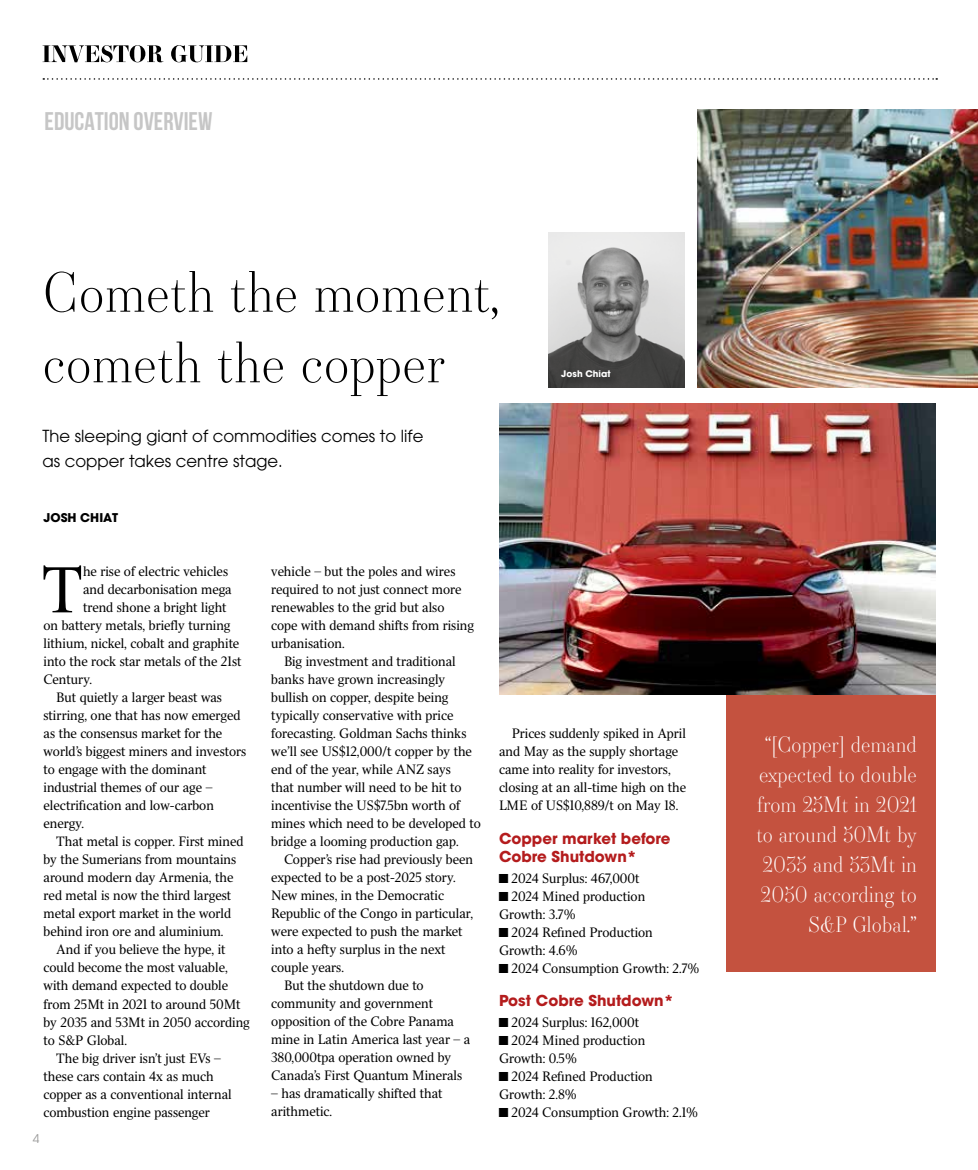
<style>
.page{position:relative;width:978px;height:1170px;background:#fff}
.page>*{position:absolute;margin:0;border:0;box-sizing:border-box;transform-origin:0 0}
.t1{font:64.8px "Times Classic Text";color:#000}
.t2{font:300 54px/70.5px "Essonnes Display";color:#000}
.t3{font:700 25.5px "Bebas Neue";color:#c6c6c6}
.t4{font:300 21px/30px "Essonnes Display";color:#fff;text-align:right}
.t5{font:16.5px/25.5px "Avant Garde LT";color:#000}
.t6{font:700 15px/18px "Avant Garde LT";color:#b41c1d}
.t7{font:13.5px/18px "Times Classic Text";color:#000}
.t8{font:700 12px "Avant Garde LT";color:#000}
.t9{font:12px "Avant Garde LT";color:#9b9b9a}
.t10{font:700 9px "Avant Garde LT";color:#fff}
.s1{font-family:"Alternate Got No 2 D"}
</style>
<div class="page">
<img style="left:549px;top:232px;width:135px;height:156px">
<img style="left:697px;top:110px;width:281px;height:278px">
<div style="left:726px;top:680px;width:209px;height:292px;background:#c4523f"></div>
<div style="left:558px;top:367px;width:64px;height:22px;background:#3f3e3e"></div>
<svg style="left:43px;top:78px;width:894px;height:2px"></svg>
<svg style="left:43px;top:45px;width:204px;height:17px"></svg>
<img style="left:499px;top:403px;width:436px;height:291px">
<h3 class="t3" style="left:45px;top:108px;width:169px">EDUCATION OVERVIEW</h3>
<h2 class="t2" style="left:43px;top:255px;width:459px">Cometh the moment, cometh the copper</h2>
<p class="t5" style="left:43px;top:423px;width:382px">The sleeping giant of commodities comes to life as copper takes centre stage.</p>
<p class="t8" style="left:44px;top:510px;width:76px">JOSH CHIAT</p>
<p class="t10" style="left:561px;top:368px;width:51px">Josh Chiat</p>
<h1 class="t1" style="left:42px;top:551px;width:43px">T</h1>
<p class="t7" style="left:83px;top:562px;width:147px">he rise of electric vehicles</p>
<p class="t7" style="left:83px;top:580px;width:150px">and decarbonisation mega</p>
<p class="t7" style="left:83px;top:598px;width:145px">trend shone a bright light</p>
<p class="t7" style="left:44px;top:616px;width:188px">on battery metals, briefly turning</p>
<p class="t7" style="left:44px;top:634px;width:197px">lithium, nickel, cobalt and graphite</p>
<p class="t7" style="left:44px;top:652px;width:199px">into the rock star metals of the 21st</p>
<p class="t7" style="left:44px;top:670px;width:50px">Century.</p>
<p class="t7" style="left:56px;top:688px;width:167px">But quietly a larger beast was</p>
<p class="t7" style="left:44px;top:706px;width:199px">stirring, one that has now emerged</p>
<p class="t7" style="left:44px;top:724px;width:180px">as the consensus market for the</p>
<p class="t7" style="left:44px;top:742px;width:204px">world’s biggest miners and investors</p>
<p class="t7" style="left:44px;top:760px;width:165px">to engage with the dominant</p>
<p class="t7" style="left:44px;top:778px;width:170px">industrial themes of our age –</p>
<p class="t7" style="left:44px;top:796px;width:172px">electrification and low-carbon</p>
<p class="t7" style="left:44px;top:814px;width:42px">energy.</p>
<p class="t7" style="left:56px;top:832px;width:189px">That metal is copper. First mined</p>
<p class="t7" style="left:44px;top:850px;width:194px">by the Sumerians from mountains</p>
<p class="t7" style="left:44px;top:868px;width:191px">around modern day Armenia, the</p>
<p class="t7" style="left:44px;top:886px;width:189px">red metal is now the third largest</p>
<p class="t7" style="left:44px;top:904px;width:189px">metal export market in the world</p>
<p class="t7" style="left:44px;top:922px;width:181px">behind iron ore and aluminium.</p>
<p class="t7" style="left:56px;top:940px;width:171px">And if you believe the hype, it</p>
<p class="t7" style="left:44px;top:958px;width:186px">could become the most valuable,</p>
<p class="t7" style="left:44px;top:976px;width:186px">with demand expected to double</p>
<p class="t7" style="left:44px;top:994px;width:199px">from 25Mt in 2021 to around 50Mt</p>
<p class="t7" style="left:44px;top:1012px;width:208px">by 2035 and 53Mt in 2050 according</p>
<p class="t7" style="left:44px;top:1030px;width:85px">to S&amp;P Global.</p>
<p class="t7" style="left:56px;top:1048px;width:166px">The big driver isn’t just EVs –</p>
<p class="t7" style="left:44px;top:1066px;width:172px">these cars contain 4x as much</p>
<p class="t7" style="left:44px;top:1084px;width:190px">copper as a conventional internal</p>
<p class="t7" style="left:44px;top:1102px;width:168px">combustion engine passenger</p>
<p class="t9" style="left:33px;top:1131px;width:8px">4</p>
<p class="t7" style="left:271px;top:562px;width:204px">vehicle – but the poles and wires required to not just connect more renewables to the grid but also cope with demand shifts from rising urbanisation.</p>
<p class="t7" style="left:271px;top:652px;width:211px;text-indent:13px">Big investment and traditional banks have grown increasingly bullish on copper, despite being typically conservative with price forecasting. Goldman Sachs thinks we’ll see US$12,000/t copper by the end of the year, while ANZ says<br>that number will need to be hit to incentivise the US$7.5bn worth of mines which need to be developed to bridge a looming production gap.</p>
<p class="t7" style="left:284px;top:850px;width:190px">Copper’s rise had previously been</p>
<p class="t7" style="left:271px;top:868px;width:186px">expected to be a post-2025 story.</p>
<p class="t7" style="left:271px;top:886px;width:174px">New mines, in the Democratic</p>
<p class="t7" style="left:271px;top:904px;width:203px">Republic of the Congo in particular,</p>
<p class="t7" style="left:271px;top:922px;width:193px">were expected to push the market</p>
<p class="t7" style="left:271px;top:940px;width:176px">into a hefty surplus in the next</p>
<p class="t7" style="left:271px;top:958px;width:74px">couple years.</p>
<p class="t7" style="left:284px;top:976px;width:141px">But the shutdown due to</p>
<p class="t7" style="left:271px;top:994px;width:163px">community and government</p>
<p class="t7" style="left:271px;top:1012px;width:184px">opposition of the Cobre Panama</p>
<p class="t7" style="left:271px;top:1030px;width:201px">mine in Latin America last year – a</p>
<p class="t7" style="left:271px;top:1048px;width:181px">380,000tpa operation owned by</p>
<p class="t7" style="left:271px;top:1066px;width:193px">Canada’s First Quantum Minerals</p>
<p class="t7" style="left:271px;top:1084px;width:173px">– has dramatically shifted that arithmetic.</p>
<p class="t7" style="left:499px;top:724px;width:189px;text-indent:13px">Prices suddenly spiked in April and May as the supply shortage came into reality for investors, closing at an all-time high on the<br>LME of US$10,889/t on May 18.</p>
<p class="t6" style="left:499px;top:828px;width:173px">Copper market before<br>Cobre Shutdown*</p>
<p class="t7" style="left:499px;top:868px;width:142px"><span class="s1">■</span> 2024 Surplus: 467,000t</p>
<p class="t7" style="left:499px;top:886px;width:148px"><span class="s1">■</span> 2024 Mined production<br>Growth: 3.7%</p>
<p class="t7" style="left:499px;top:922px;width:155px"><span class="s1">■</span> 2024 Refined Production<br>Growth: 4.6%</p>
<p class="t7" style="left:499px;top:958px;width:202px"><span class="s1">■</span> 2024 Consumption Growth: 2.7%</p>
<p class="t6" style="left:499px;top:990px;width:176px">Post Cobre Shutdown*</p>
<p class="t7" style="left:499px;top:1012px;width:142px"><span class="s1">■</span> 2024 Surplus: 162,000t</p>
<p class="t7" style="left:499px;top:1030px;width:148px"><span class="s1">■</span> 2024 Mined production<br>Growth: 0.5%</p>
<p class="t7" style="left:499px;top:1066px;width:155px"><span class="s1">■</span> 2024 Refined Production<br>Growth: 2.8%</p>
<p class="t7" style="left:499px;top:1102px;width:201px"><span class="s1">■</span> 2024 Consumption Growth: 2.1%</p>
<h3 class="t4" style="left:756px;top:728px;width:162px">“[Copper] demand expected to double from 25Mt in 2021 to around 50Mt by<br>2035 and 53Mt in<br>2050 according to<br>S&amp;P Global.”</h3>
</div>
